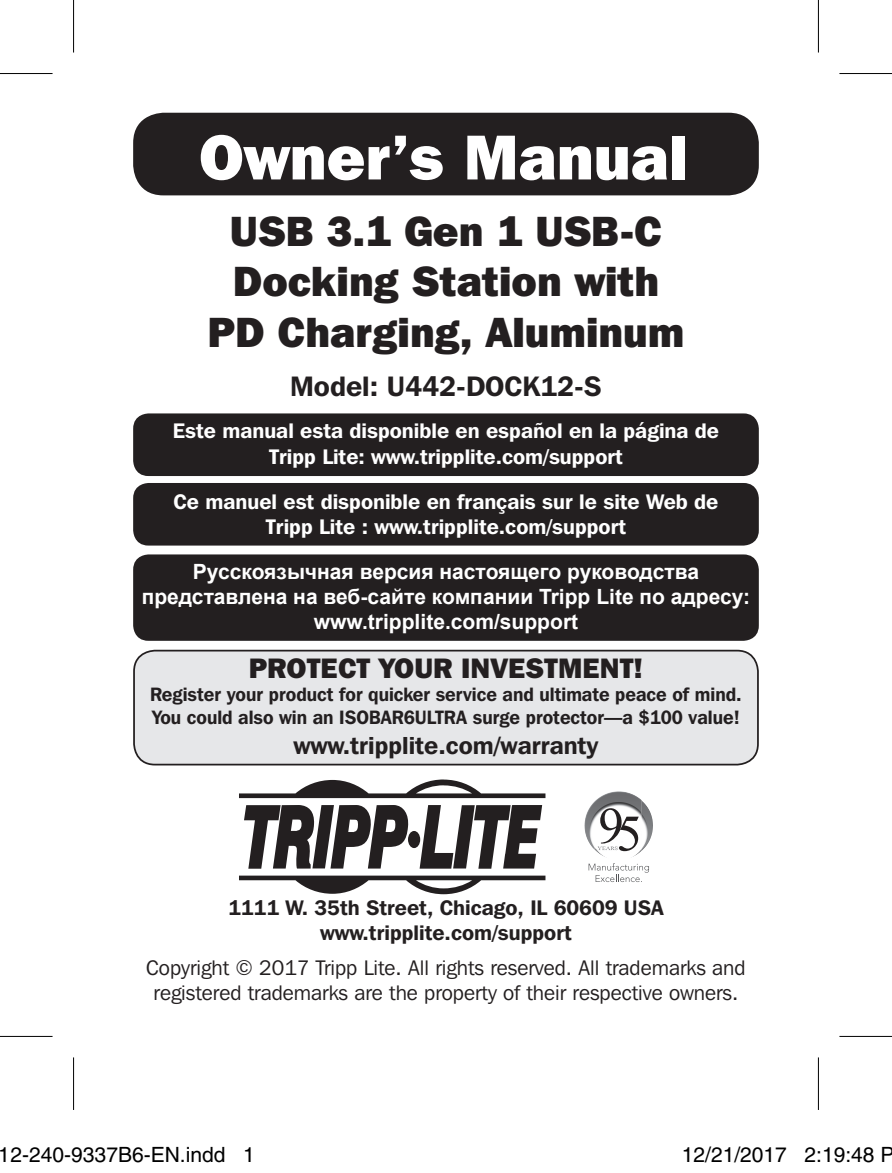
<style>
.page{position:relative;width:892px;height:1173px;background:#fff}
.page>*{position:absolute;margin:0;border:0;box-sizing:border-box;transform-origin:0 0}
.t1{font:800 63px "Franklin Gothic IT Cby BT";color:#fff}
.t2{font:800 42px/50.4px "Franklin Gothic IT Cby BT";color:#231f20;text-align:center}
.t3{font:800 28px "Franklin Gothic IT Cby BT";color:#231f20}
.t4{font:600 28px "Franklin Gothic IT Cby BT";color:#231f20}
.t5{font:600 24.5px "Franklin Gothic IT Cby BT";color:#231f20}
.t6{font:600 21px/25.2px "Franklin Gothic IT Cby BT";color:#fff;text-align:center}
.t7{font:21px/25.2px "Franklin Gothic IT Cby BT";color:#231f20;text-align:center}
.t8{font:700 21px/25.2px "Arial";color:#fff;text-align:center}
.t9{font:600 21px/25.2px "Franklin Gothic IT Cby BT";color:#231f20;text-align:center}
.t10{font:21px "Helvetica";color:#000}
.t11{font:600 19.25px "Franklin Gothic IT Cby BT";color:#231f20;scale:.95 1}
</style>
<div class="page">
<div style="left:133px;top:413px;width:625px;height:63px;background:#231f20;border-radius:15px"></div>
<div style="left:133px;top:554px;width:625px;height:86px;background:#231f20;border-radius:15px"></div>
<div style="left:133px;top:483px;width:625px;height:62px;background:#231f20;border-radius:15px"></div>
<div style="left:133px;top:113px;width:625px;height:82px;background:#231f20;border-radius:30px"></div>
<div style="left:134px;top:650px;width:623px;height:114px;background:#e6e7e9;border-radius:21px"></div>
<div style="left:133px;top:649px;width:625px;height:116px;border:2px solid #231f20;border-radius:21px"></div>
<div style="left:408px;top:831px;width:12px;height:17px;background:#231f20;border-radius:50%"></div>
<svg style="left:244px;top:805px;width:165px;height:63px"></svg>
<svg style="left:419px;top:805px;width:123px;height:63px"></svg>
<svg style="left:239px;top:779px;width:306px;height:19px"></svg>
<svg style="left:239px;top:875px;width:306px;height:19px"></svg>
<img style="left:588px;top:791px;width:28px;height:19px">
<img style="left:641px;top:806px;width:11px;height:45px">
<img style="left:593px;top:848px;width:41px;height:9px">
<svg style="left:588px;top:863px;width:60px;height:19px"></svg>
<svg style="left:600px;top:808px;width:38px;height:43px"></svg>
<svg style="left:0;top:1036px;width:52px;height:1px"></svg>
<svg style="left:839px;top:1036px;width:52px;height:1px"></svg>
<div style="left:71px;top:0;width:5px;height:53px;background:#f5f5f5"></div>
<div style="left:71px;top:1057px;width:5px;height:52px;background:#f5f5f5"></div>
<svg style="left:818px;top:0;width:1px;height:53px"></svg>
<svg style="left:818px;top:1057px;width:1px;height:52px"></svg>
<hr style="left:0;top:73px;width:52px;height:1px;background:#000">
<hr style="left:839px;top:73px;width:52px;height:1px;background:#000">
<hr style="left:0;top:1035px;width:52px;height:1px;background:#000">
<hr style="left:839px;top:1035px;width:52px;height:1px;background:#000">
<hr style="left:73px;top:0;width:1px;height:53px;background:#000">
<hr style="left:73px;top:1057px;width:1px;height:52px;background:#000">
<hr style="left:817px;top:0;width:1px;height:53px;background:#000">
<hr style="left:817px;top:1057px;width:1px;height:52px;background:#000">
<div style="left:55px;top:1148px;width:7px;height:13px;border:1px solid #fff;border-radius:50%"></div>
<div style="left:53px;top:1146px;width:11px;height:17px;border:1px solid #fff;border-radius:50%"></div>
<div style="left:753px;top:1148px;width:8px;height:13px;border:1px solid #fff;border-radius:50%"></div>
<div style="left:751px;top:1146px;width:12px;height:17px;border:1px solid #fff;border-radius:50%"></div>
<p class="t1" style="left:199px;top:117px;width:490px">Owner’s Manual</p>
<p class="t2" style="left:207px;top:205px;width:478px">USB 3.1 Gen 1 USB-C<br>Docking Station with<br>PD Charging, Aluminum</p>
<p class="t4" style="left:290px;top:368px;width:313px">Model: U442-DOCK12-S</p>
<p class="t6" style="left:173px;top:418px;width:547px">Este manual esta disponible en español en la página de<br>Tripp Lite: www.tripplite.com/support</p>
<p class="t6" style="left:173px;top:488px;width:546px">Ce manuel est disponible en français sur le site Web de<br>Tripp Lite : www.tripplite.com/support</p>
<p class="t8" style="left:142px;top:559px;width:609px">Русскоязычная версия настоящего руководства представлена на веб-сайте компании Tripp Lite по адресу: www.tripplite.com/support</p>
<p class="t3" style="left:249px;top:650px;width:395px">PROTECT YOUR INVESTMENT!</p>
<p class="t11" style="left:150px;top:682px;width:624px">Register your product for quicker service and ultimate peace of mind.</p>
<p class="t11" style="left:152px;top:705px;width:619px">You could also win an ISOBAR6ULTRA surge protector—a $100 value!</p>
<p class="t5" style="left:293px;top:729px;width:307px">www.tripplite.com/warranty</p>
<p class="t9" style="left:228px;top:894px;width:437px">1111 W. 35th Street, Chicago, IL 60609 USA www.tripplite.com/support</p>
<p class="t7" style="left:146px;top:954px;width:600px">Copyright © 2017 Tripp Lite. All rights reserved. All trademarks and registered trademarks are the property of their respective owners.</p>
<p class="t4" style="left:437px;top:982px;width:19px">1</p>
<p class="t10" style="left:-1px;top:1142px;width:257px">12-240-9337B6-EN.indd 1</p>
<p class="t10" style="left:681px;top:1142px;width:214px">12/21/2017 2:19:48 P</p>
</div>
